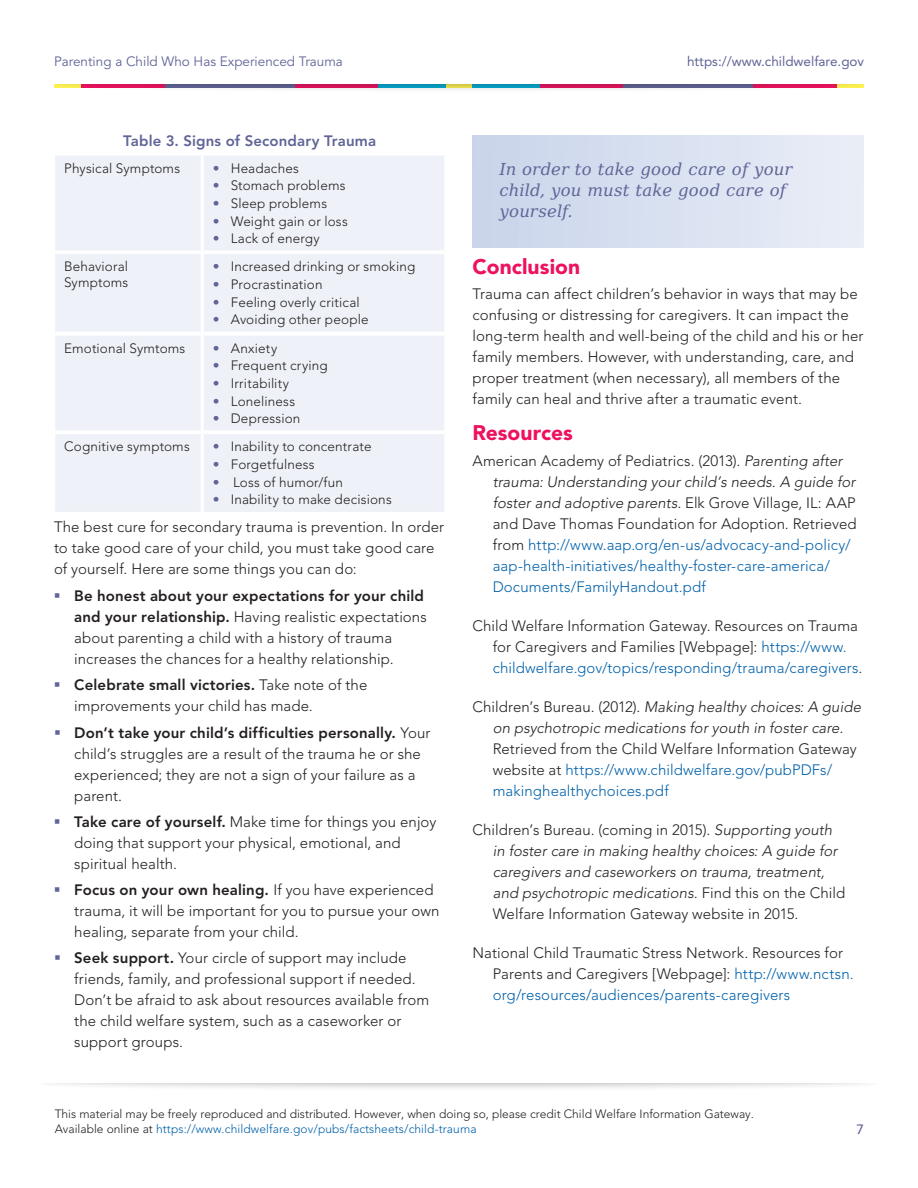
<style>
.page{position:relative;width:918px;height:1188px;background:#fff}
.page>*{position:absolute;margin:0;border:0;box-sizing:border-box;transform-origin:0 0}
.t1{font:900 21px "Avenir";color:#ed1160}
.t2{font:italic 16.5px/21px "DejaVu Serif";letter-spacing:.01em;color:#606497}
.t3{font:300 15px/21px "Avenir";letter-spacing:.005em;color:#231f20}
.t4{font:300 15px/21px "Avenir";letter-spacing:.005em;color:#0161aa}
.t5{font:italic 300 15px/21px "Avenir";letter-spacing:.005em;color:#231f20}
.t6{font:800 15px "Avenir";letter-spacing:.01em;color:#606497}
.t7{font:300 13.5px/16.2px "Avenir";letter-spacing:.01em;color:#231f20}
.t8{font:13.5px "Avenir";color:#606497}
.t9{font:13.5px "Avenir";color:#606497}
.t10{font:300 13.5px "Avenir";color:#606497}
.t11{font:500 13.5px "Avenir";color:#606497}
.t12{font:300 12px/15px "Avenir";color:#231f20}
.s1{color:#606497}
.s2{font-weight:800}
.s3{color:#231f20}
.s4{font-style:italic;color:#231f20}
.s5{color:#0161aa}
.s6{font-style:italic}
.s7{font-style:normal}
</style>
<div class="page">
<div style="left:34px;top:1065px;width:850px;height:27px;background:#231f20;opacity:.4"></div>
<div style="left:0;top:1058px;width:918px;height:25px;background:#fff"></div>
<div style="left:47px;top:66px;width:824px;height:27px;background:#231f20;opacity:.4"></div>
<div style="left:38px;top:58px;width:842px;height:25px;background:#fff"></div>
<div style="left:55px;top:156px;width:389px;height:356px;background:#eef2f8"></div>
<hr style="left:55px;top:250px;width:146px;height:4px;background:#fff">
<hr style="left:204px;top:250px;width:240px;height:4px;background:#fff">
<hr style="left:55px;top:332px;width:146px;height:4px;background:#fff">
<hr style="left:55px;top:430px;width:146px;height:4px;background:#fff">
<hr style="left:204px;top:332px;width:240px;height:4px;background:#fff">
<hr style="left:204px;top:430px;width:240px;height:4px;background:#fff">
<hr style="left:201px;top:156px;width:3px;height:96px;background:#fff">
<hr style="left:201px;top:252px;width:3px;height:82px;background:#fff">
<hr style="left:201px;top:334px;width:3px;height:98px;background:#fff">
<hr style="left:201px;top:432px;width:3px;height:80px;background:#fff">
<div style="left:472px;top:135px;width:392px;height:113px;background:linear-gradient(to right,#c9d4ea,#e9eef7)"></div>
<p class="t8" style="left:54px;top:53px;width:290px">Parenting a Child Who Has Experienced Trauma</p>
<p class="t9" style="left:687px;top:53px;width:179px">https://www.childwelfare.gov</p>
<p class="t6" style="left:123px;top:132px;width:255px">Table 3. Signs of Secondary Trauma</p>
<p class="t7" style="left:64px;top:160px;width:117px">Physical Symptoms</p>
<p class="t7" style="left:213px;top:160px;width:88px"><span class="s1">•</span> Headaches</p>
<p class="t7" style="left:213px;top:178px;width:134px"><span class="s1">•</span> Stomach problems</p>
<p class="t7" style="left:213px;top:195px;width:116px"><span class="s1">•</span> Sleep problems</p>
<p class="t7" style="left:213px;top:213px;width:137px"><span class="s1">•</span> Weight gain or loss</p>
<p class="t7" style="left:213px;top:231px;width:108px"><span class="s1">•</span> Lack of energy</p>
<p class="t7" style="left:64px;top:258px;width:66px">Behavioral<br>Symptoms</p>
<p class="t7" style="left:213px;top:258px;width:204px"><span class="s1">•</span> Increased drinking or smoking</p>
<p class="t10" style="left:213px;top:276px;width:8px">•</p>
<p class="t7" style="left:213px;top:294px;width:148px"><span class="s1">•</span> Feeling overly critical</p>
<p class="t7" style="left:213px;top:312px;width:157px"><span class="s1">•</span> Avoiding other people</p>
<p class="t7" style="left:64px;top:340px;width:123px">Emotional Symtoms</p>
<p class="t7" style="left:213px;top:340px;width:66px"><span class="s1">•</span> Anxiety</p>
<p class="t7" style="left:213px;top:358px;width:116px"><span class="s1">•</span> Frequent crying</p>
<p class="t7" style="left:213px;top:375px;width:78px"><span class="s1">•</span> Irritability</p>
<p class="t7" style="left:213px;top:393px;width:84px"><span class="s1">•</span> Loneliness</p>
<p class="t10" style="left:213px;top:411px;width:8px">•</p>
<p class="t7" style="left:64px;top:439px;width:127px">Cognitive symptoms</p>
<p class="t7" style="left:213px;top:439px;width:160px"><span class="s1">•</span> Inability to concentrate</p>
<p class="t7" style="left:213px;top:456px;width:103px"><span class="s1">•</span> Forgetfulness</p>
<p class="t10" style="left:213px;top:474px;width:8px">•</p>
<p class="t7" style="left:213px;top:492px;width:180px"><span class="s1">•</span> Inability to make decisions</p>
<p class="t3" style="left:54px;top:517px;width:392px">The best cure for secondary trauma is prevention. In order to take good care of your child, you must take good care of yourself. Here are some things you can do:</p>
<p class="t3" style="left:74px;top:586px;width:354px"><span class="s2">Be honest about your expectations for your child and your relationship.</span> Having realistic expectations about parenting a child with a history of trauma increases the chances for a healthy relationship.</p>
<p class="t3" style="left:74px;top:675px;width:295px"><span class="s2">Celebrate small victories.</span> Take note of the improvements your child has made.</p>
<p class="t3" style="left:74px;top:722px;width:358px"><span class="s2">Don’t take your child’s difficulties personally.</span> Your child’s struggles are a result of the trauma he or she experienced; they are not a sign of your failure as a parent.</p>
<p class="t3" style="left:74px;top:811px;width:364px"><span class="s2">Take care of yourself.</span> Make time for things you enjoy doing that support your physical, emotional, and spiritual health.</p>
<p class="t3" style="left:74px;top:880px;width:367px"><span class="s2">Focus on your own healing.</span> If you have experienced trauma, it will be important for you to pursue your own healing, separate from your child.</p>
<p class="t3" style="left:74px;top:948px;width:356px"><span class="s2">Seek support.</span> Your circle of support may include friends, family, and professional support if needed.<br>Don’t be afraid to ask about resources available from the child welfare system, such as a caseworker or support groups.</p>
<p class="t2" style="left:500px;top:157px;width:294px">In order to take good care of your child, you must take good care of yourself.</p>
<h2 class="t1" style="left:472px;top:254px;width:109px">Conclusion</h2>
<p class="t3" style="left:472px;top:283px;width:393px">Trauma can affect children’s behavior in ways that may be confusing or distressing for caregivers. It can impact the long-term health and well-being of the child and his or her family members. However, with understanding, care, and proper treatment (when necessary), all members of the family can heal and thrive after a traumatic event.</p>
<h2 class="t1" style="left:472px;top:420px;width:102px">Resources</h2>
<p class="t4" style="left:493px;top:450px;width:366px;text-indent:-20px"><span class="s3">American Academy of Pediatrics. (2013).</span> <span class="s4">Parenting after trauma: Understanding your child’s needs. A guide for foster and adoptive parents.</span> <span class="s3">Elk Grove Village, IL: AAP and Dave Thomas Foundation for Adoption. Retrieved from</span> http://www.aap.org/en-us/advocacy-and-policy/ aap-health-initiatives/healthy-foster-care-america/ Documents/FamilyHandout.pdf</p>
<p class="t3" style="left:493px;top:615px;width:371px;text-indent:-20px">Child Welfare Information Gateway. Resources on Trauma for Caregivers and Families [Webpage]: <span class="s5">https://www. childwelfare.gov/topics/responding/trauma/caregivers</span>.</p>
<p class="t3" style="left:493px;top:696px;width:370px;text-indent:-20px">Children’s Bureau. (2012). <span class="s6">Making healthy choices: A guide on psychotropic medications for youth in foster care.<br></span>Retrieved from the Child Welfare Information Gateway website at <span class="s5">https://www.childwelfare.gov/pubPDFs/ makinghealthychoices.pdf</span></p>
<p class="t5" style="left:493px;top:819px;width:354px;text-indent:-20px"><span class="s7">Children’s Bureau. (coming in 2015).</span> Supporting youth in foster care in making healthy choices: A guide for caregivers and caseworkers on trauma, treatment, and psychotropic medications. <span class="s7">Find this on the Child Welfare Information Gateway website in 2015.</span></p>
<p class="t3" style="left:493px;top:942px;width:362px;text-indent:-20px">National Child Traumatic Stress Network. Resources for<br>Parents and Caregivers [Webpage]: <span class="s5">http://www.nctsn. org/resources/audiences/parents-caregivers</span></p>
<p class="t12" style="left:55px;top:1107px;width:701px">This material may be freely reproduced and distributed. However, when doing so, please credit Child Welfare Information Gateway.<br>Available online at <span class="s5">https://www.childwelfare.gov/pubs/factsheets/child-trauma</span></p>
<p class="t11" style="left:857px;top:1122px;width:9px">7</p>
</div>
